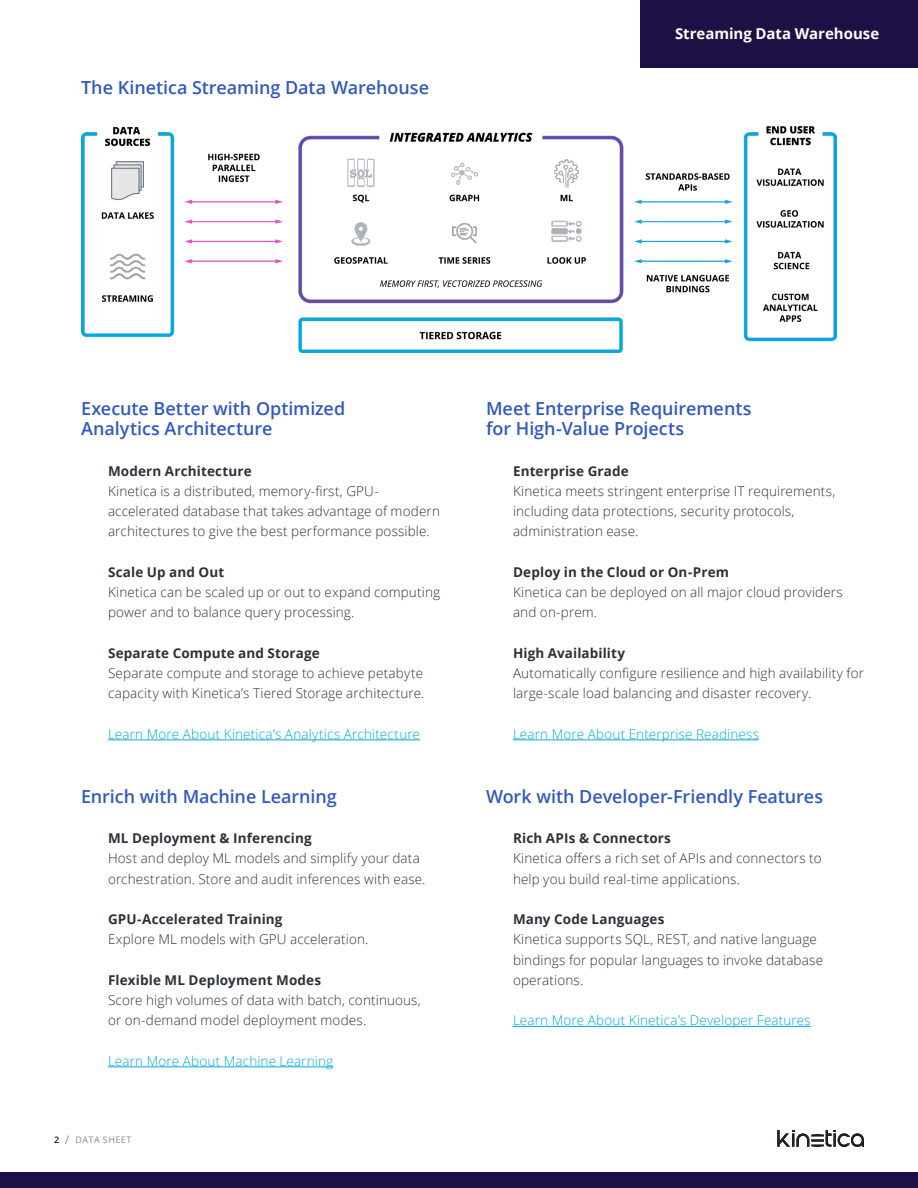
<style>
.page{position:relative;width:918px;height:1188px;background:#fff}
.page>*{position:absolute;margin:0;border:0;box-sizing:border-box;transform-origin:0 0}
.Body_Large__10pt{font:600 18px/20.2px "Open Sans";letter-spacing:-.005em;color:#315abd}
.Body_Large__10pt-2{font:700 15px "Open Sans";color:#fff}
.Body_Large__10pt-3{font:300 13.5px/20.2px "Open Sans";letter-spacing:.01em;color:#2c323b}
.Body_Large__10pt-4{font:700 13.5px "Open Sans";letter-spacing:.01em;color:#2c323b}
.Body_Large__10pt-5{font:300 13.5px "Open Sans";letter-spacing:.01em;color:#00a8e2}
.t1{font:9px "Open Sans";letter-spacing:.05em;color:#87879b}
.s1{font-weight:600;color:#1d1044}
.s2{font-weight:300;font-size:12px;color:#8e35b3}
</style>
<div class="page">
<svg style="left:777px;top:1130px;width:87px;height:18px"></svg>
<div style="left:0;top:1172px;width:918px;height:16px;background:#1d1044"></div>
<div style="left:641px;top:0;width:277px;height:68px;background:#1d1044"></div>
<hr style="left:108px;top:740px;width:312px;height:1px;background:#00a8e2">
<hr style="left:108px;top:1067px;width:225px;height:1px;background:#00a8e2">
<hr style="left:513px;top:740px;width:246px;height:1px;background:#00a8e2">
<hr style="left:513px;top:1026px;width:298px;height:1px;background:#00a8e2">
<img style="left:81px;top:126px;width:756px;height:227px">
<p class="Body_Large__10pt" style="left:81px;top:77px;width:350px">The Kinetica Streaming Data Warehouse</p>
<p class="Body_Large__10pt-2" style="left:675px;top:23px;width:206px">Streaming Data Warehouse</p>
<p class="Body_Large__10pt" style="left:81px;top:398px;width:266px">Execute Better with Optimized<br>Analytics Architecture</p>
<p class="Body_Large__10pt-4" style="left:108px;top:461px;width:145px">Modern Architecture</p>
<p class="Body_Large__10pt-3" style="left:108px;top:480px;width:333px">Kinetica is a distributed, memory-first, GPU&shy;accelerated database that takes advantage of modern architectures to give the best performance possible.</p>
<p class="Body_Large__10pt-4" style="left:108px;top:562px;width:118px">Scale Up and Out</p>
<p class="Body_Large__10pt-3" style="left:108px;top:582px;width:334px">Kinetica can be scaled up or out to expand computing power and to balance query processing.</p>
<p class="Body_Large__10pt-4" style="left:108px;top:643px;width:213px">Separate Compute and Storage</p>
<p class="Body_Large__10pt-3" style="left:108px;top:663px;width:318px">Separate compute and storage to achieve petabyte capacity with Kinetica’s Tiered Storage architecture.</p>
<p class="Body_Large__10pt-5" style="left:108px;top:725px;width:314px">Learn More About Kinetica’s Analytics Architecture</p>
<p class="Body_Large__10pt" style="left:81px;top:786px;width:257px">Enrich with Machine Learning</p>
<p class="Body_Large__10pt-4" style="left:108px;top:829px;width:205px">ML Deployment &amp; Inferencing</p>
<p class="Body_Large__10pt-3" style="left:108px;top:848px;width:319px">Host and deploy ML models and simplify your data orchestration. Store and audit inferences with ease.</p>
<p class="Body_Large__10pt-4" style="left:108px;top:910px;width:176px">GPU-Accelerated Training</p>
<p class="Body_Large__10pt-3" style="left:108px;top:929px;width:262px">Explore ML models with GPU acceleration.</p>
<p class="Body_Large__10pt-4" style="left:108px;top:970px;width:215px">Flexible ML Deployment Modes</p>
<p class="Body_Large__10pt-3" style="left:108px;top:990px;width:314px">Score high volumes of data with batch, continuous, or on-demand model deployment modes.</p>
<p class="Body_Large__10pt-5" style="left:108px;top:1052px;width:227px">Learn More About Machine Learning</p>
<p class="t1" style="left:54px;top:1134px;width:79px"><span class="s1">2</span> <span class="s2">/</span> DATA SHEET</p>
<p class="Body_Large__10pt" style="left:486px;top:398px;width:267px">Meet Enterprise Requirements for High-Value Projects</p>
<p class="Body_Large__10pt-4" style="left:513px;top:461px;width:117px">Enterprise Grade</p>
<p class="Body_Large__10pt-3" style="left:513px;top:480px;width:324px">Kinetica meets stringent enterprise IT requirements, including data protections, security protocols, administration ease.</p>
<p class="Body_Large__10pt-4" style="left:513px;top:562px;width:218px">Deploy in the Cloud or On-Prem</p>
<p class="Body_Large__10pt-3" style="left:513px;top:582px;width:331px">Kinetica can be deployed on all major cloud providers and on-prem.</p>
<p class="Body_Large__10pt-4" style="left:513px;top:643px;width:114px">High Availability</p>
<p class="Body_Large__10pt-3" style="left:513px;top:663px;width:352px">Automatically configure resilience and high availability for large-scale load balancing and disaster recovery.</p>
<p class="Body_Large__10pt-5" style="left:513px;top:725px;width:247px">Learn More About Enterprise Readiness</p>
<p class="Body_Large__10pt" style="left:486px;top:786px;width:339px">Work with Developer-Friendly Features</p>
<p class="Body_Large__10pt-4" style="left:513px;top:829px;width:160px">Rich APIs &amp; Connectors</p>
<p class="Body_Large__10pt-3" style="left:513px;top:848px;width:310px">Kinetica offers a rich set of APIs and connectors to help you build real-time applications.</p>
<p class="Body_Large__10pt-4" style="left:513px;top:910px;width:153px">Many Code Languages</p>
<p class="Body_Large__10pt-3" style="left:513px;top:929px;width:312px">Kinetica supports SQL, REST, and native language bindings for popular languages to invoke database operations.</p>
<p class="Body_Large__10pt-5" style="left:513px;top:1011px;width:299px">Learn More About Kinetica’s Developer Features</p>
</div>
